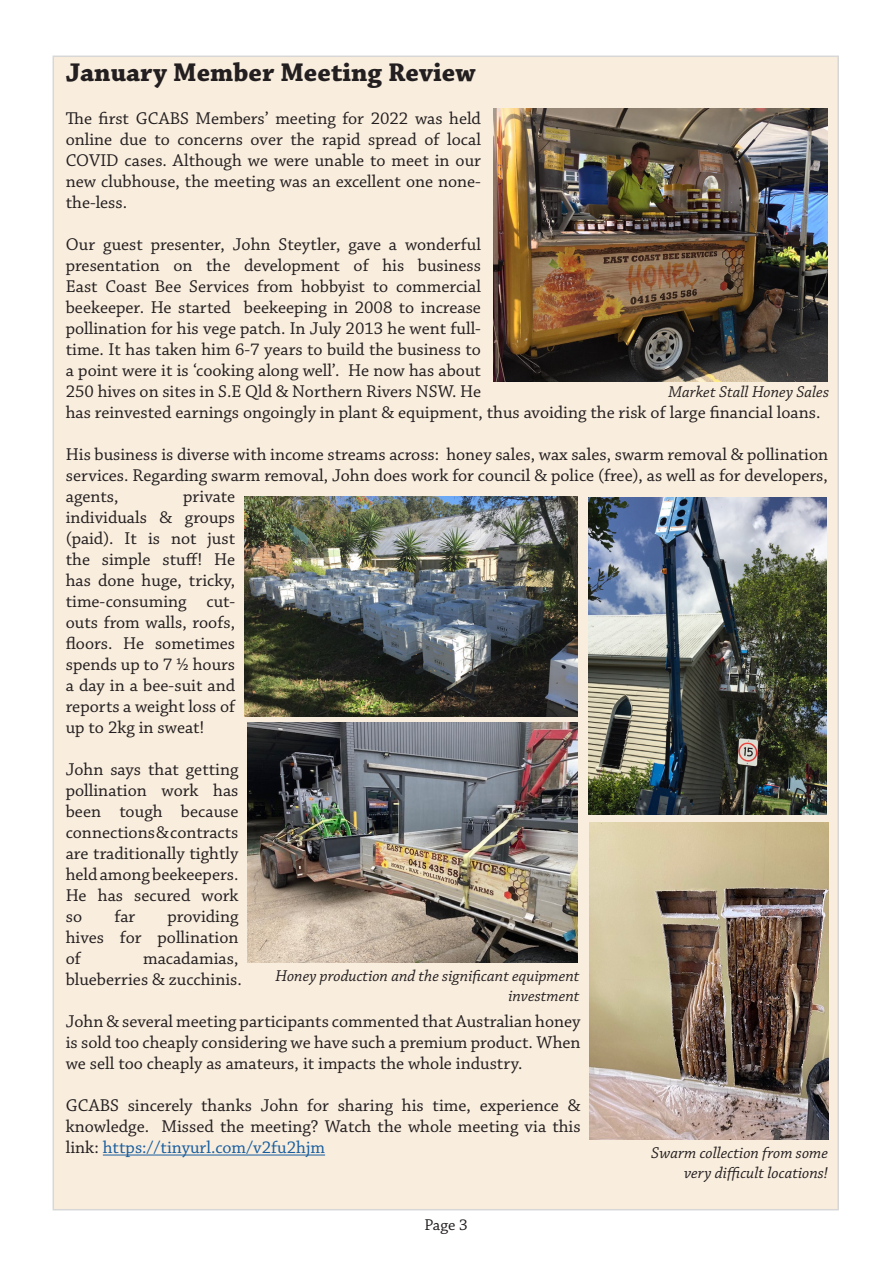
<style>
.page{position:relative;width:893px;height:1263px;background:#fff}
.page>*{position:absolute;margin:0;border:0;box-sizing:border-box;transform-origin:0 0}
.t1{font:700 27px "Chaparral Pro";color:#231f20}
.t2{font:18px/21px "Chaparral Pro";color:#231f20;text-align:justify}
.t3{font:italic 16.5px/19.8px "Chaparral Pro";color:#231f20;text-align:right}
.t4{font:16.5px "Chaparral Pro";color:#231f20}
.s1{color:#175d9e}
</style>
<div class="page">
<div style="left:52px;top:56px;width:787px;height:1154px;background:#f9eddd"></div>
<hr style="left:103px;top:1154px;width:222px;height:1px;background:#175d9e">
<img style="left:589px;top:497px;width:238px;height:318px">
<img style="left:590px;top:822px;width:238px;height:318px">
<img style="left:244px;top:497px;width:334px;height:220px">
<img style="left:248px;top:722px;width:330px;height:240px">
<img style="left:493px;top:108px;width:335px;height:273px">
<h1 class="t1" style="left:66px;top:57px;width:411px">January Member Meeting Review</h1>
<p class="t2" style="left:66px;top:109px;width:417px">The first GCABS Members’ meeting for 2022 was held online due to concerns over the rapid spread of local COVID cases. Although we were unable to meet in our new clubhouse, the meeting was an excellent one none&shy;the-less.</p>
<p class="t2" style="left:66px;top:235px;width:756px;text-align:left">Our guest presenter, John Steytler, gave a wonderful<br>presentation on the development of his business<br>East Coast Bee Services from hobbyist to commercial<br>beekeeper. He started beekeeping in 2008 to increase<br>pollination for his vege patch. In July 2013 he went full-<br>time. It has taken him 6-7 years to build the business to<br>a point were it is ‘cooking along well’. He now has about<br>250 hives on sites in S.E Qld &amp; Northern Rivers NSW. He<br>has reinvested earnings ongoingly in plant &amp; equipment, thus avoiding the risk of large financial loans.</p>
<p class="t2" style="left:66px;top:445px;width:764px">His business is diverse with income streams across: honey sales, wax sales, swarm removal &amp; pollination services. Regarding swarm removal, John does work for council &amp; police (free), as well as for developers, agents,</p>
<p class="t3" style="left:668px;top:382px;width:162px">Market Stall Honey Sales</p>
<p class="t2" style="left:66px;top:487px;width:171px;text-indent:117px">private individuals &amp; groups (paid). It is not just the simple stuff! He has done huge, tricky, time-consuming cut&shy;outs from walls, roofs, floors. He sometimes spends up to 7 ½ hours a day in a bee-suit and reports a weight loss of up to 2kg in sweat!</p>
<p class="t2" style="left:66px;top:760px;width:174px">John says that getting pollination work has been tough because connections &amp; contracts are traditionally tightly held among beekeepers.<br>He has secured work so</p>
<p class="t2" style="left:66px;top:907px;width:174px;text-indent:102px">providing hives for pollination of</p>
<p class="t2" style="left:114px;top:907px;width:22px">far</p>
<p class="t2" style="left:66px;top:949px;width:178px;text-align:right">macadamias, blueberries &amp; zucchinis.</p>
<p class="t2" style="left:66px;top:1012px;width:516px">John &amp; several meeting participants commented that Australian honey is sold too cheaply considering we have such a premium product. When we sell too cheaply as amateurs, it impacts the whole industry.</p>
<p class="t2" style="left:66px;top:1096px;width:516px">GCABS sincerely thanks John for sharing his time, experience &amp; knowledge. Missed the meeting? Watch the whole meeting via this link: <span class="s1">https://tinyurl.com/v2fu2hjm</span></p>
<p class="t3" style="left:276px;top:966px;width:306px">Honey production and the significant equipment investment</p>
<p class="t3" style="left:651px;top:1143px;width:178px">Swarm collection from some very difficult locations!</p>
<p class="t4" style="left:424px;top:1215px;width:45px">Page 3</p>
</div>
